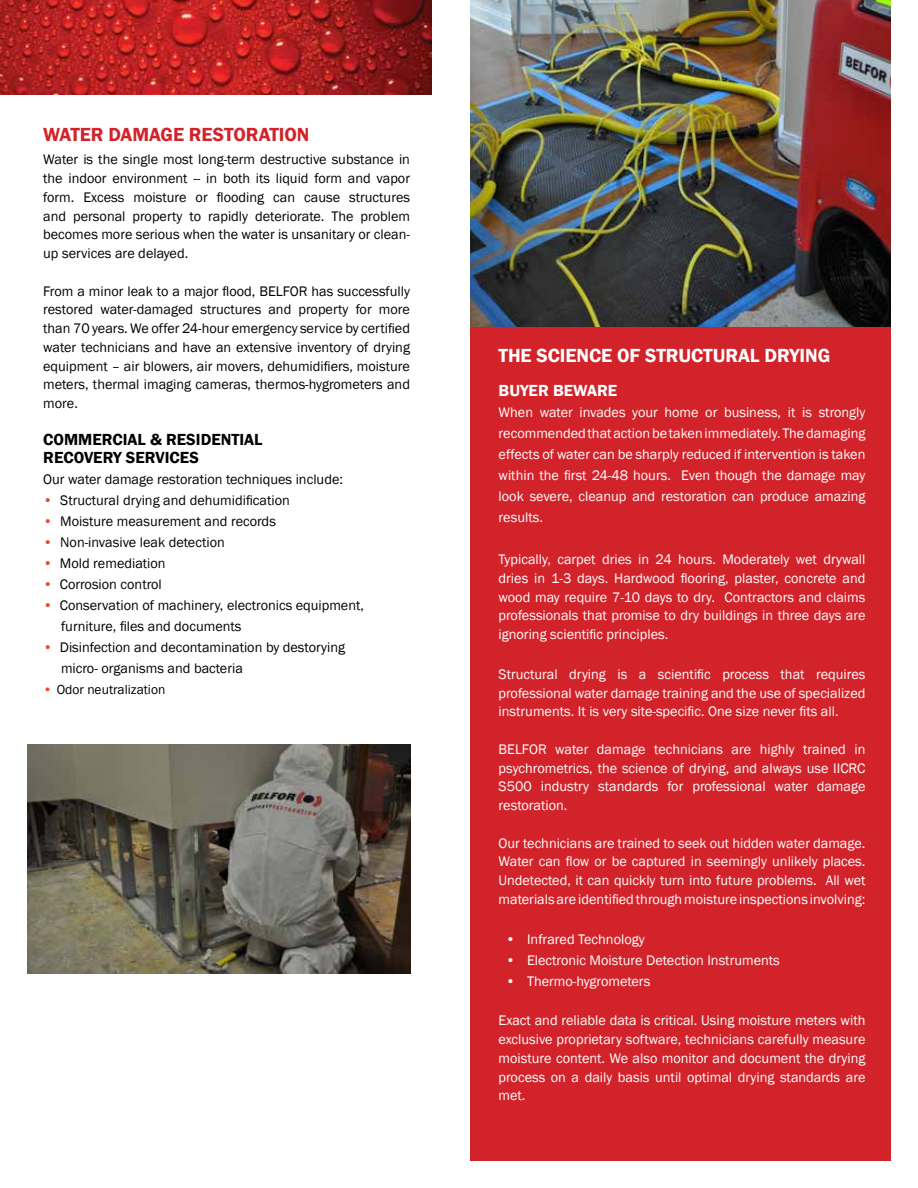
<style>
.page{position:relative;width:918px;height:1188px;background:#fff}
.page>*{position:absolute;margin:0;border:0;box-sizing:border-box;transform-origin:0 0}
.t1{font:600 19.5px "Franklin Gothic";letter-spacing:-.005em;color:#fff}
.t2{font:600 19.5px "Franklin Gothic";letter-spacing:-.005em;color:#d2232a}
.t3{font:600 16.5px/18px "Franklin Gothic";color:#000}
.t4{font:600 16.5px "Franklin Gothic";color:#fff}
.t5{font:14.25px/18.8px "Franklin Gothic";color:#fff;text-align:justify}
.t6{font:14.25px/18.8px "Franklin Gothic";color:#000;text-align:justify}
.t7{font:13.5px "Franklin Gothic";color:#000}
.s1{color:#ef4135}
</style>
<div class="page">
<img style="left:471px;top:0;width:420px;height:327px">
<img style="left:0;top:0;width:432px;height:94px">
<div style="left:471px;top:327px;width:420px;height:834px;background:#d2232a"></div>
<img style="left:27px;top:744px;width:383px;height:229px">
<h1 class="t2" style="left:43px;top:122px;width:268px">WATER DAMAGE RESTORATION</h1>
<p class="t6" style="left:43px;top:151px;width:368px">Water is the single most long-term destructive substance in the indoor environment -- in both its liquid form and vapor form. Excess moisture or flooding can cause structures and personal property to rapidly deteriorate. The problem becomes more serious when the water is unsanitary or clean&shy;up services are delayed.</p>
<p class="t6" style="left:43px;top:282px;width:368px">From a minor leak to a major flood, BELFOR has successfully restored water-damaged structures and property for more than 70 years. We offer 24-hour emergency service by certified water technicians and have an extensive inventory of drying equipment – air blowers, air movers, dehumidifiers, moisture meters, thermal imaging cameras, thermos-hygrometers and more.</p>
<p class="t3" style="left:43px;top:431px;width:221px">COMMERCIAL &amp; RESIDENTIAL<br>RECOVERY SERVICES</p>
<p class="t6" style="left:43px;top:470px;width:301px">Our water damage restoration techniques include:</p>
<p class="t6" style="left:43px;top:491px;width:248px"><span class="s1">•</span> Structural drying and dehumidification</p>
<p class="t6" style="left:43px;top:512px;width:234px"><span class="s1">•</span> Moisture measurement and records</p>
<p class="t6" style="left:43px;top:533px;width:183px"><span class="s1">•</span> Non-invasive leak detection</p>
<p class="t6" style="left:43px;top:554px;width:124px"><span class="s1">•</span> Mold remediation</p>
<p class="t6" style="left:43px;top:575px;width:120px"><span class="s1">•</span> Corrosion control</p>
<p class="t6" style="left:61px;top:595px;width:305px;line-height:21px;text-indent:-18px"><span class="s1">•</span> Conservation of machinery, electronics equipment, furniture, files and documents</p>
<p class="t6" style="left:61px;top:637px;width:286px;line-height:21px;text-indent:-18px"><span class="s1">•</span> Disinfection and decontamination by destorying micro- organisms and bacteria</p>
<p class="t7" style="left:43px;top:681px;width:124px"><span class="s1">•</span> Odor neutralization</p>
<h1 class="t1" style="left:499px;top:344px;width:333px">THE SCIENCE OF STRUCTURAL DRYING</h1>
<p class="t4" style="left:499px;top:380px;width:120px">BUYER BEWARE</p>
<p class="t5" style="left:499px;top:402px;width:368px;line-height:21px">When water invades your home or business, it is strongly recommended that action be taken immediately. The damaging effects of water can be sharply reduced if intervention is taken within the first 24-48 hours. Even though the damage may look severe, cleanup and restoration can produce amazing results.</p>
<p class="t5" style="left:499px;top:550px;width:368px">Typically, carpet dries in 24 hours. Moderately wet drywall dries in 1-3 days. Hardwood flooring, plaster, concrete and wood may require 7-10 days to dry. Contractors and claims professionals that promise to dry buildings in three days are ignoring scientific principles.</p>
<p class="t5" style="left:499px;top:665px;width:368px">Structural drying is a scientific process that requires professional water damage training and the use of specialized instruments. It is very site-specific. One size never fits all.</p>
<p class="t5" style="left:499px;top:740px;width:368px">BELFOR water damage technicians are highly trained in psychrometrics, the science of drying, and always use IICRC S500 industry standards for professional water damage restoration.</p>
<p class="t5" style="left:499px;top:834px;width:368px">Our technicians are trained to seek out hidden water damage.<br>Water can flow or be captured in seemingly unlikely places.<br>Undetected, it can quickly turn into future problems. All wet materials are identified through moisture inspections involving:</p>
<p class="t5" style="left:506px;top:930px;width:140px">• Infrared Technology</p>
<p class="t5" style="left:506px;top:951px;width:276px">• Electronic Moisture Detection Instruments</p>
<p class="t5" style="left:506px;top:972px;width:146px">• Thermo-hygrometers</p>
<p class="t5" style="left:499px;top:1012px;width:368px">Exact and reliable data is critical. Using moisture meters with exclusive proprietary software, technicians carefully measure moisture content. We also monitor and document the drying process on a daily basis until optimal drying standards are met.</p>
</div>
